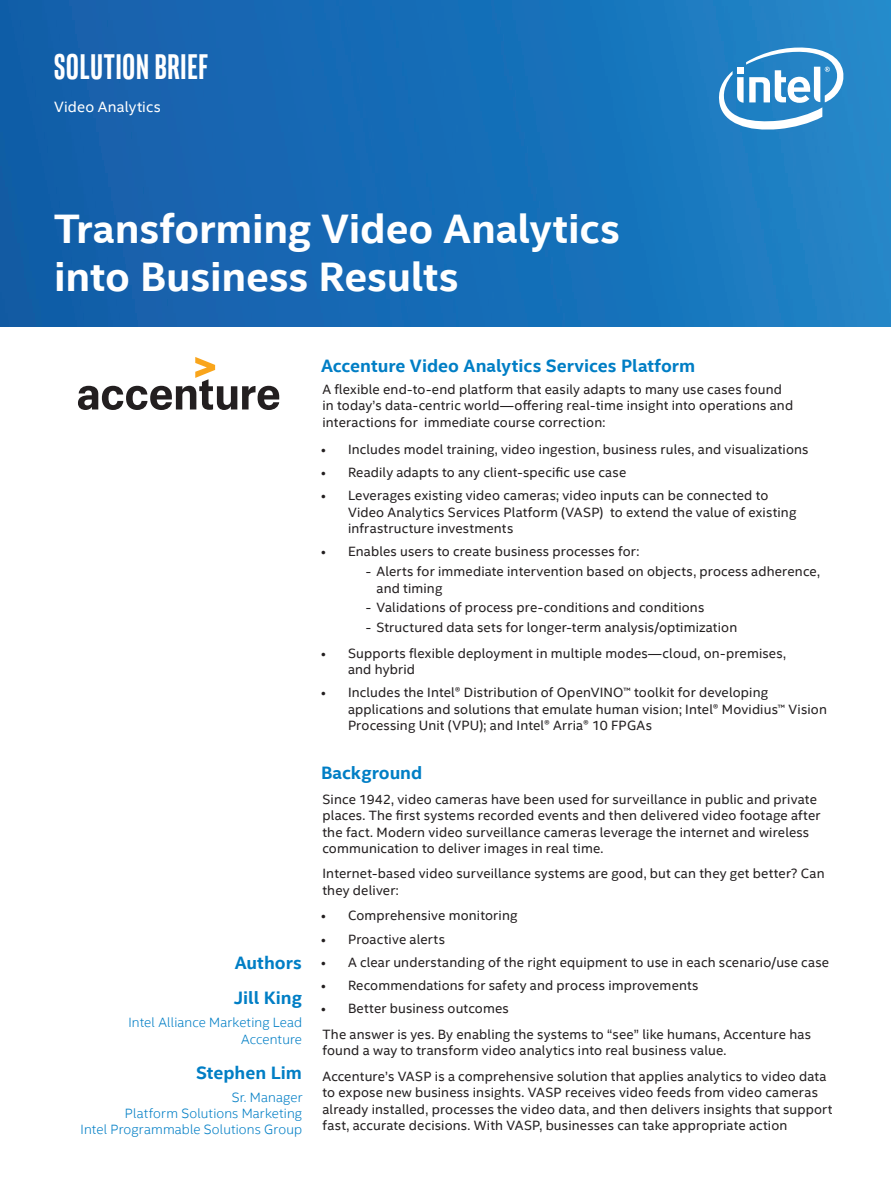
<style>
.page{position:relative;width:891px;height:1188px;background:#fff}
.page>*{position:absolute;margin:0;border:0;box-sizing:border-box;transform-origin:0 0}
.t1{font:700 41.25px/48px "Intel Clear";letter-spacing:-.005em;color:#fff}
.t2{font:700 36px "Intel Clear Pro";letter-spacing:.025em;color:#fff}
.t3{font:700 18px/35.1px "Intel Clear";color:#007ec5}
.t4{font:15px "Intel Clear";letter-spacing:.01em;color:#fff}
.t5{font:13.5px/16.5px "Intel Clear";letter-spacing:.01em;color:#231f20}
.t6{font:300 13.5px/16.2px "Intel Clear";letter-spacing:.01em;color:#007ec5;text-align:right}
</style>
<div class="page">
<img style="left:0;top:0;width:891px;height:326px">
<svg style="left:78px;top:357px;width:201px;height:53px"></svg>
<svg style="left:717px;top:41px;width:129px;height:91px"></svg>
<h2 class="t2" style="left:54px;top:44px;width:155px">SOLUTION BRIEF</h2>
<p class="t4" style="left:54px;top:96px;width:108px">Video Analytics</p>
<h1 class="t1" style="left:54px;top:204px;width:567px">Transforming Video Analytics into Business Results</h1>
<h3 class="t3" style="left:321px;top:348px;width:376px">Accenture Video Analytics Services Platform</h3>
<p class="t5" style="left:323px;top:380px;width:472px">A flexible end-to-end platform that easily adapts to many use cases found in today’s data-centric world—offering real-time insight into operations and interactions for immediate course correction:</p>
<p class="t5" style="left:321px;top:440px;width:489px">• Includes model training, video ingestion, business rules, and visualizations</p>
<p class="t5" style="left:321px;top:464px;width:307px">• Readily adapts to any client-specific use case</p>
<p class="t5" style="left:348px;top:487px;width:450px;text-indent:-27px">• Leverages existing video cameras; video inputs can be connected to<br>Video Analytics Services Platform (VASP) to extend the value of existing infrastructure investments</p>
<p class="t5" style="left:321px;top:543px;width:320px">• Enables users to create business processes for:</p>
<p class="t5" style="left:376px;top:563px;width:445px;text-indent:-11px">- Alerts for immediate intervention based on objects, process adherence, and timing</p>
<p class="t5" style="left:366px;top:599px;width:340px">- Validations of process pre-conditions and conditions</p>
<p class="t5" style="left:366px;top:619px;width:373px">- Structured data sets for longer-term analysis/optimization</p>
<p class="t5" style="left:348px;top:644px;width:440px;text-indent:-27px">• Supports flexible deployment in multiple modes—cloud, on-premises, and hybrid</p>
<p class="t5" style="left:348px;top:684px;width:481px;text-indent:-27px">• Includes the Intel® Distribution of OpenVINO™ toolkit for developing applications and solutions that emulate human vision; Intel® Movidius™ Vision<br>Processing Unit (VPU); and Intel® Arria® 10 FPGAs</p>
<h3 class="t3" style="left:234px;top:945px;width:70px">Authors<br>Jill King</h3>
<p class="t6" style="left:128px;top:1014px;width:175px">Intel Alliance Marketing Lead<br>Accenture</p>
<h3 class="t3" style="left:196px;top:1054px;width:107px">Stephen Lim</h3>
<p class="t6" style="left:81px;top:1088px;width:224px">Sr. Manager<br>Platform Solutions Marketing<br>Intel Programmable Solutions Group</p>
<h3 class="t3" style="left:321px;top:754px;width:103px">Background</h3>
<p class="t5" style="left:323px;top:790px;width:500px">Since 1942, video cameras have been used for surveillance in public and private places. The first systems recorded events and then delivered video footage after the fact. Modern video surveillance cameras leverage the internet and wireless communication to deliver images in real time.</p>
<p class="t5" style="left:323px;top:865px;width:504px">Internet-based video surveillance systems are good, but can they get better? Can they deliver:</p>
<p class="t5" style="left:321px;top:907px;width:198px">• Comprehensive monitoring</p>
<p class="t5" style="left:321px;top:930px;width:125px">• Proactive alerts</p>
<p class="t5" style="left:321px;top:953px;width:510px">• A clear understanding of the right equipment to use in each scenario/use case</p>
<p class="t5" style="left:321px;top:977px;width:379px">• Recommendations for safety and process improvements</p>
<p class="t5" style="left:321px;top:996px;width:492px;line-height:25.3px">• Better business outcomes<br>The answer is yes. By enabling the systems to “see” like humans, Accenture has</p>
<p class="t5" style="left:323px;top:1037px;width:506px;line-height:25.3px">found a way to transform video analytics into real business value.<br>Accenture’s VASP is a comprehensive solution that applies analytics to video data</p>
<p class="t5" style="left:323px;top:1084px;width:512px">to expose new business insights. VASP receives video feeds from video cameras already installed, processes the video data, and then delivers insights that support fast, accurate decisions. With VASP, businesses can take appropriate action</p>
</div>
